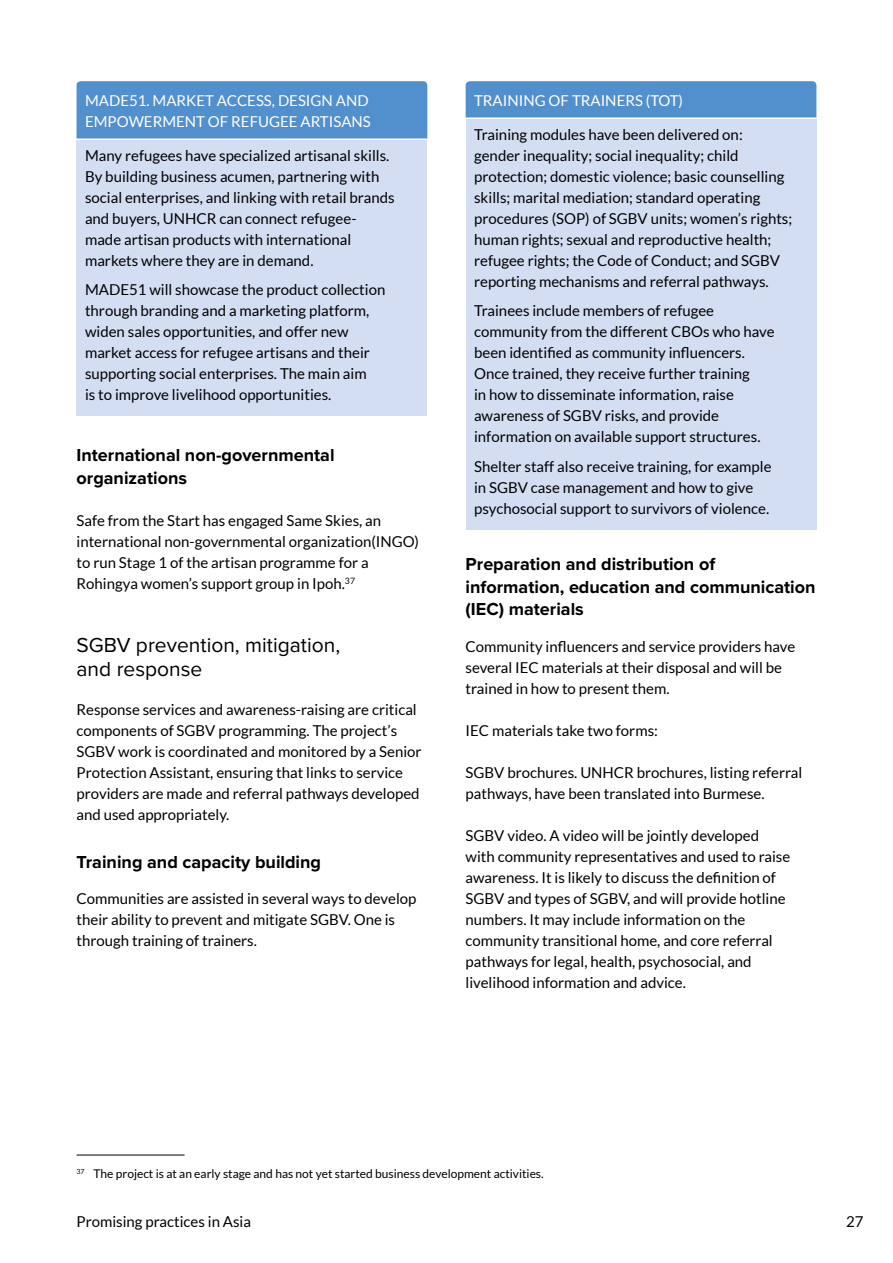
<style>
.page{position:relative;width:893px;height:1263px;background:#fff}
.page>*{position:absolute;margin:0;border:0;box-sizing:border-box;transform-origin:0 0}
.t1{font:21px/24px "Proxima Nova";color:#000}
.t2{font:700 18px/22.5px "Proxima Nova";color:#000}
.t3{font:15px/21px "Lato";color:#000}
.t4{font:15px/21px "Lato";color:#fff}
.t5{font:12px "Lato";color:#000}
</style>
<div class="page">
<div style="left:77px;top:81px;width:350px;height:57px;background:#5290cd"></div>
<div style="left:77px;top:140px;width:350px;height:141px;background:#d3def2"></div>
<div style="left:77px;top:275px;width:350px;height:141px;background:#d3def2"></div>
<hr style="left:77px;top:1155px;width:108px;height:1px;background:#000">
<div style="left:466px;top:81px;width:350px;height:36px;background:#5290cd"></div>
<div style="left:466px;top:119px;width:350px;height:183px;background:#d3def2"></div>
<div style="left:466px;top:296px;width:350px;height:162px;background:#d3def2"></div>
<div style="left:466px;top:451px;width:350px;height:78px;background:#d3def2"></div>
<p class="t4" style="left:85px;top:90px;width:287px">MADE51. MARKET ACCESS, DESIGN AND<br>EMPOWERMENT OF REFUGEE ARTISANS</p>
<p class="t3" style="left:85px;top:145px;width:311px">Many refugees have specialized artisanal skills.<br>By building business acumen, partnering with social enterprises, and linking with retail brands and buyers, UNHCR can connect refugee&shy;made artisan products with international markets where they are in demand.</p>
<p class="t3" style="left:85px;top:279px;width:302px">MADE51 will showcase the product collection through branding and a marketing platform, widen sales opportunities, and offer new market access for refugee artisans and their supporting social enterprises. The main aim<br>is to improve livelihood opportunities.</p>
<p class="t2" style="left:77px;top:444px;width:260px">International non-governmental organizations</p>
<p class="t3" style="left:77px;top:510px;width:344px">Safe from the Start has engaged Same Skies, an international non-governmental organization(INGO) to run Stage 1 of the artisan programme for a Rohingya women’s support group in Ipoh.<sup>37</sup></p>
<h1 class="t1" style="left:77px;top:633px;width:265px">SGBV prevention, mitigation, and response</h1>
<p class="t3" style="left:77px;top:699px;width:347px">Response services and awareness-raising are critical components of SGBV programming. The project’s SGBV work is coordinated and monitored by a Senior Protection Assistant, ensuring that links to service providers are made and referral pathways developed and used appropriately.</p>
<p class="t2" style="left:77px;top:851px;width:246px">Training and capacity building</p>
<p class="t3" style="left:77px;top:888px;width:341px">Communities are assisted in several ways to develop their ability to prevent and mitigate SGBV. One is through training of trainers.</p>
<p class="t4" style="left:474px;top:90px;width:210px">TRAINING OF TRAINERS (TOT)</p>
<p class="t3" style="left:474px;top:124px;width:320px">Training modules have been delivered on: gender inequality; social inequality; child protection; domestic violence; basic counselling skills; marital mediation; standard operating procedures (SOP) of SGBV units; women’s rights; human rights; sexual and reproductive health; refugee rights; the Code of Conduct; and SGBV reporting mechanisms and referral pathways.</p>
<p class="t3" style="left:474px;top:300px;width:302px">Trainees include members of refugee community from the different CBOs who have been identified as community influencers.<br>Once trained, they receive further training<br>in how to disseminate information, raise awareness of SGBV risks, and provide information on available support structures.</p>
<p class="t3" style="left:474px;top:456px;width:299px">Shelter staff also receive training, for example in SGBV case management and how to give psychosocial support to survivors of violence.</p>
<p class="t2" style="left:466px;top:554px;width:351px">Preparation and distribution of information, education and communication (IEC) materials</p>
<p class="t3" style="left:466px;top:636px;width:331px">Community influencers and service providers have several IEC materials at their disposal and will be trained in how to present them.</p>
<p class="t3" style="left:466px;top:720px;width:194px">IEC materials take two forms:</p>
<p class="t3" style="left:466px;top:762px;width:338px">SGBV brochures. UNHCR brochures, listing referral pathways, have been translated into Burmese.</p>
<p class="t3" style="left:466px;top:825px;width:326px">SGBV video. A video will be jointly developed with community representatives and used to raise awareness. It is likely to discuss the definition of SGBV and types of SGBV, and will provide hotline numbers. It may include information on the community transitional home, and core referral pathways for legal, health, psychosocial, and livelihood information and advice.</p>
<p class="t5" style="left:77px;top:1167px;width:469px"><sup>37</sup> The project is at an early stage and has not yet started business development activities.</p>
<p class="t3" style="left:77px;top:1210px;width:176px">Promising practices in Asia</p>
<p class="t3" style="left:846px;top:1210px;width:19px">27</p>
</div>
